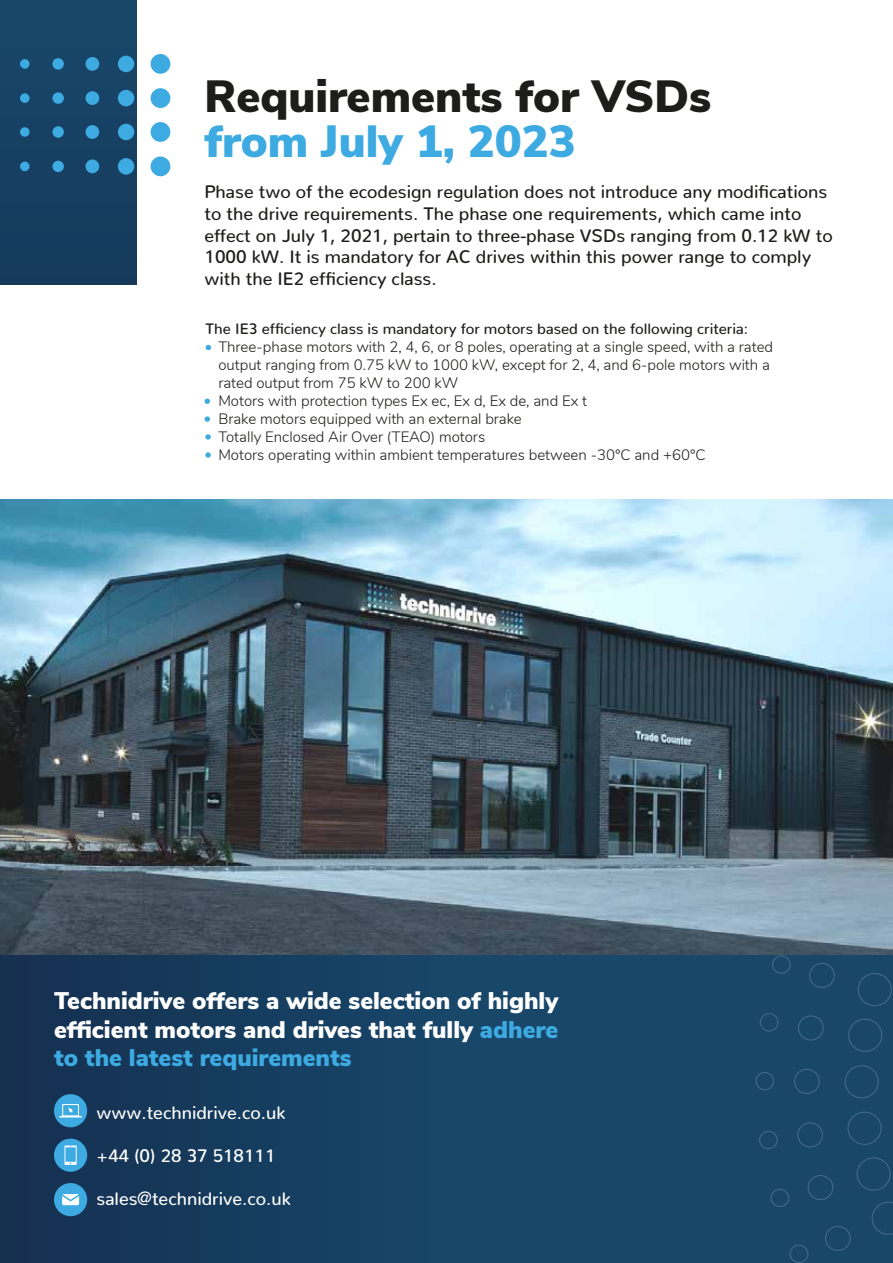
<style>
.page{position:relative;width:893px;height:1263px;background:#fff}
.page>*{position:absolute;margin:0;border:0;box-sizing:border-box;transform-origin:0 0}
.t1{font:900 45px "Nunito Sans";color:#1d1d1b}
.t2{font:900 45px "Nunito Sans";color:#3daae1}
.t3{font:900 24px/28.8px "Nunito Sans";color:#fff;text-align:justify}
.t4{font:500 18px/21.6px "Nunito";color:#1d1d1b}
.t5{font:500 18px "Nunito";color:#fff}
.t6{font:300 15px/18px "Nunito";color:#1d1d1b}
.t7{font:500 15px "Nunito";color:#1d1d1b}
.s1{color:#3daae1}
</style>
<div class="page">
<img style="left:0;top:500px;width:893px;height:455px">
<div style="left:0;top:0;width:136px;height:285px;background:#163e60"></div>
<div style="left:0;top:955px;width:893px;height:308px;background:linear-gradient(to right,#153556,#194d71)"></div>
<svg style="left:20px;top:54px;width:150px;height:122px"></svg>
<svg style="left:205px;top:434px;width:6px;height:6px"></svg>
<svg style="left:205px;top:452px;width:6px;height:6px"></svg>
<svg style="left:205px;top:416px;width:5px;height:6px"></svg>
<svg style="left:205px;top:399px;width:5px;height:5px"></svg>
<svg style="left:206px;top:345px;width:5px;height:5px"></svg>
<svg style="left:872px;top:1201px;width:21px;height:34px"></svg>
<svg style="left:856px;top:1157px;width:35px;height:34px"></svg>
<svg style="left:847px;top:1111px;width:35px;height:34px"></svg>
<svg style="left:845px;top:1065px;width:34px;height:33px"></svg>
<svg style="left:848px;top:1018px;width:34px;height:34px"></svg>
<svg style="left:858px;top:973px;width:34px;height:33px"></svg>
<svg style="left:825px;top:1226px;width:26px;height:25px"></svg>
<svg style="left:808px;top:1175px;width:25px;height:25px"></svg>
<svg style="left:797px;top:1122px;width:26px;height:25px"></svg>
<svg style="left:794px;top:1069px;width:26px;height:25px"></svg>
<svg style="left:798px;top:1015px;width:26px;height:25px"></svg>
<svg style="left:809px;top:963px;width:26px;height:25px"></svg>
<svg style="left:789px;top:1245px;width:19px;height:18px"></svg>
<svg style="left:770px;top:1189px;width:19px;height:18px"></svg>
<svg style="left:759px;top:1131px;width:19px;height:18px"></svg>
<svg style="left:755px;top:1072px;width:19px;height:18px"></svg>
<svg style="left:760px;top:1013px;width:19px;height:18px"></svg>
<svg style="left:772px;top:955px;width:19px;height:19px"></svg>
<div style="left:54px;top:1094px;width:33px;height:33px;background:#3daae1;border-radius:50%"></div>
<svg style="left:59px;top:1104px;width:23px;height:13px"></svg>
<div style="left:54px;top:1138px;width:33px;height:34px;background:#3daae1;border-radius:50%"></div>
<div style="left:54px;top:1183px;width:33px;height:33px;background:#3daae1;border-radius:50%"></div>
<svg style="left:64px;top:1145px;width:13px;height:20px"></svg>
<svg style="left:62px;top:1194px;width:17px;height:11px"></svg>
<h1 class="t1" style="left:205px;top:63px;width:508px">Requirements for VSDs</h1>
<h1 class="t2" style="left:205px;top:108px;width:373px">from July 1, 2023</h1>
<p class="t4" style="left:205px;top:179px;width:630px">Phase two of the ecodesign regulation does not introduce any modifications to the drive requirements. The phase one requirements, which came into effect on July 1, 2021, pertain to three-phase VSDs ranging from 0.12 kW to 1000 kW. It is mandatory for AC drives within this power range to comply with the IE2 efficiency class.</p>
<p class="t7" style="left:206px;top:315px;width:544px">The IE3 efficiency class is mandatory for motors based on the following criteria:</p>
<p class="t6" style="left:218px;top:337px;width:556px">Three-phase motors with 2, 4, 6, or 8 poles, operating at a single speed, with a rated output ranging from 0.75 kW to 1000 kW, except for 2, 4, and 6-pole motors with a rated output from 75 kW to 200 kW<br>Motors with protection types Ex ec, Ex d, Ex de, and Ex t<br>Brake motors equipped with an external brake<br>Totally Enclosed Air Over (TEAO) motors<br>Motors operating within ambient temperatures between -30°C and +60°C</p>
<h2 class="t3" style="left:54px;top:985px;width:506px">Technidrive offers a wide selection of highly efficient motors and drives that fully <span class="s1">adhere to the latest requirements</span></h2>
<p class="t5" style="left:97px;top:1097px;width:190px">www.technidrive.co.uk</p>
<p class="t5" style="left:97px;top:1140px;width:180px">+44 (0) 28 37 518111</p>
<p class="t5" style="left:97px;top:1183px;width:196px">sales@technidrive.co.uk</p>
</div>
